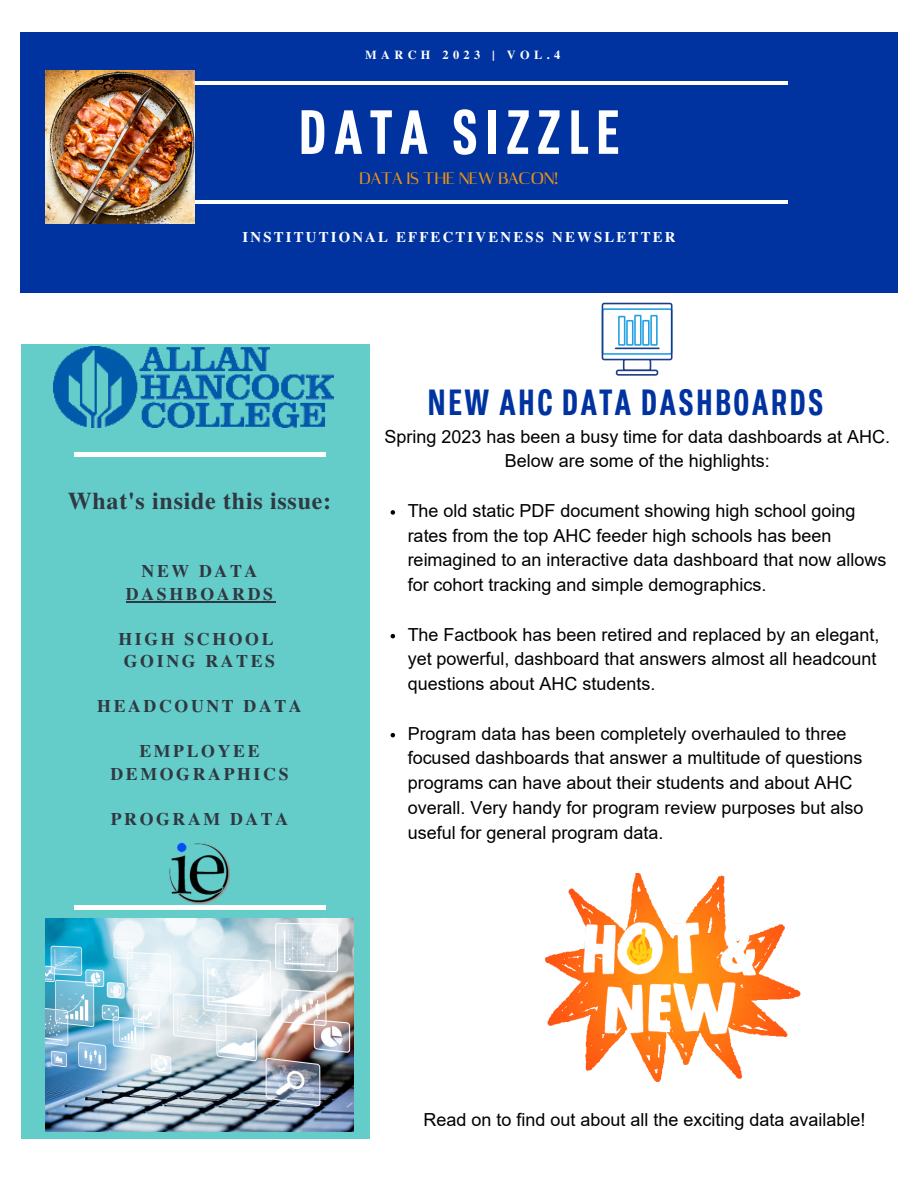
<style>
.page{position:relative;width:918px;height:1188px;background:#fff}
.page>*{position:absolute;margin:0;border:0;box-sizing:border-box;transform-origin:0 0}
.t1{font:700 61.5px "Tofino Cond";letter-spacing:.12em;color:#fff}
.t2{font:700 36px "Tofino Cond";letter-spacing:.06em;color:#0033a0}
.t3{font:700 24px "Te X Gyre Termes";letter-spacing:.03em;color:#303841}
.t4{font:18px/24.8px "Arial";color:#000}
.t5{font:18px "Abril";color:#ea9215}
.t6{font:700 17.7px/22.5px "Te X Gyre Termes";letter-spacing:.15em;color:#303841;text-align:center}
.t7{font:700 14.7px "Te X Gyre Termes";letter-spacing:.15em;color:#fff}
.t8{font:700 12.3px "Te X Gyre Termes";letter-spacing:.36em;color:#fff}
</style>
<div class="page">
<div style="left:22px;top:344px;width:348px;height:794px;background:#64ccc9"></div>
<div style="left:20px;top:32px;width:878px;height:261px;background:#0033a0"></div>
<hr style="left:130px;top:81px;width:658px;height:4px;background:#fff">
<hr style="left:130px;top:200px;width:658px;height:4px;background:#fff">
<hr style="left:126px;top:601px;width:150px;height:1px;background:#303841">
<div style="left:74px;top:452px;width:252px;height:5px;background:#fff"></div>
<div style="left:74px;top:905px;width:252px;height:5px;background:#fff"></div>
<img style="left:46px;top:918px;width:308px;height:214px">
<img style="left:53px;top:347px;width:281px;height:81px">
<img style="left:169px;top:842px;width:61px;height:62px">
<img style="left:46px;top:71px;width:148px;height:153px">
<svg style="left:602px;top:303px;width:71px;height:73px"></svg>
<img style="left:545px;top:874px;width:256px;height:208px">
<svg style="left:391px;top:510px;width:4px;height:5px"></svg>
<svg style="left:391px;top:634px;width:4px;height:4px"></svg>
<svg style="left:391px;top:733px;width:4px;height:4px"></svg>
<p class="t8" style="left:365px;top:46px;width:197px">MARCH 2023 | VOL.4</p>
<h1 class="t1" style="left:298px;top:107px;width:323px">DATA SIZZLE</h1>
<p class="t5" style="left:360px;top:168px;width:200px">DATA IS THE NEW BACON!</p>
<p class="t7" style="left:243px;top:226px;width:434px">INSTITUTIONAL EFFECTIVENESS NEWSLETTER</p>
<h2 class="t2" style="left:428px;top:388px;width:397px">NEW AHC DATA DASHBOARDS</h2>
<h3 class="t3" style="left:68px;top:482px;width:265px">What's inside this issue:</h3>
<p class="t6" style="left:126px;top:559px;width:149px">NEW DATA<br>DASHBOARDS</p>
<p class="t6" style="left:118px;top:627px;width:158px">HIGH SCHOOL<br>GOING RATES</p>
<p class="t6" style="left:97px;top:694px;width:206px">HEADCOUNT DATA</p>
<p class="t6" style="left:110px;top:739px;width:180px">EMPLOYEE<br>DEMOGRAPHICS</p>
<p class="t6" style="left:111px;top:807px;width:179px">PROGRAM DATA</p>
<p class="t4" style="left:384px;top:424px;width:507px;text-align:center">Spring 2023 has been a busy time for data dashboards at AHC.<br>Below are some of the highlights:</p>
<p class="t4" style="left:408px;top:498px;width:480px">The old static PDF document showing high school going rates from the top AHC feeder high schools has been reimagined to an interactive data dashboard that now allows for cohort tracking and simple demographics.</p>
<p class="t4" style="left:408px;top:622px;width:473px">The Factbook has been retired and replaced by an elegant, yet powerful, dashboard that answers almost all headcount questions about AHC students.</p>
<p class="t4" style="left:408px;top:721px;width:457px">Program data has been completely overhauled to three focused dashboards that answer a multitude of questions programs can have about their students and about AHC overall. Very handy for program review purposes but also useful for general program data.</p>
<p class="t4" style="left:423px;top:1107px;width:443px">Read on to find out about all the exciting data available!</p>
</div>
